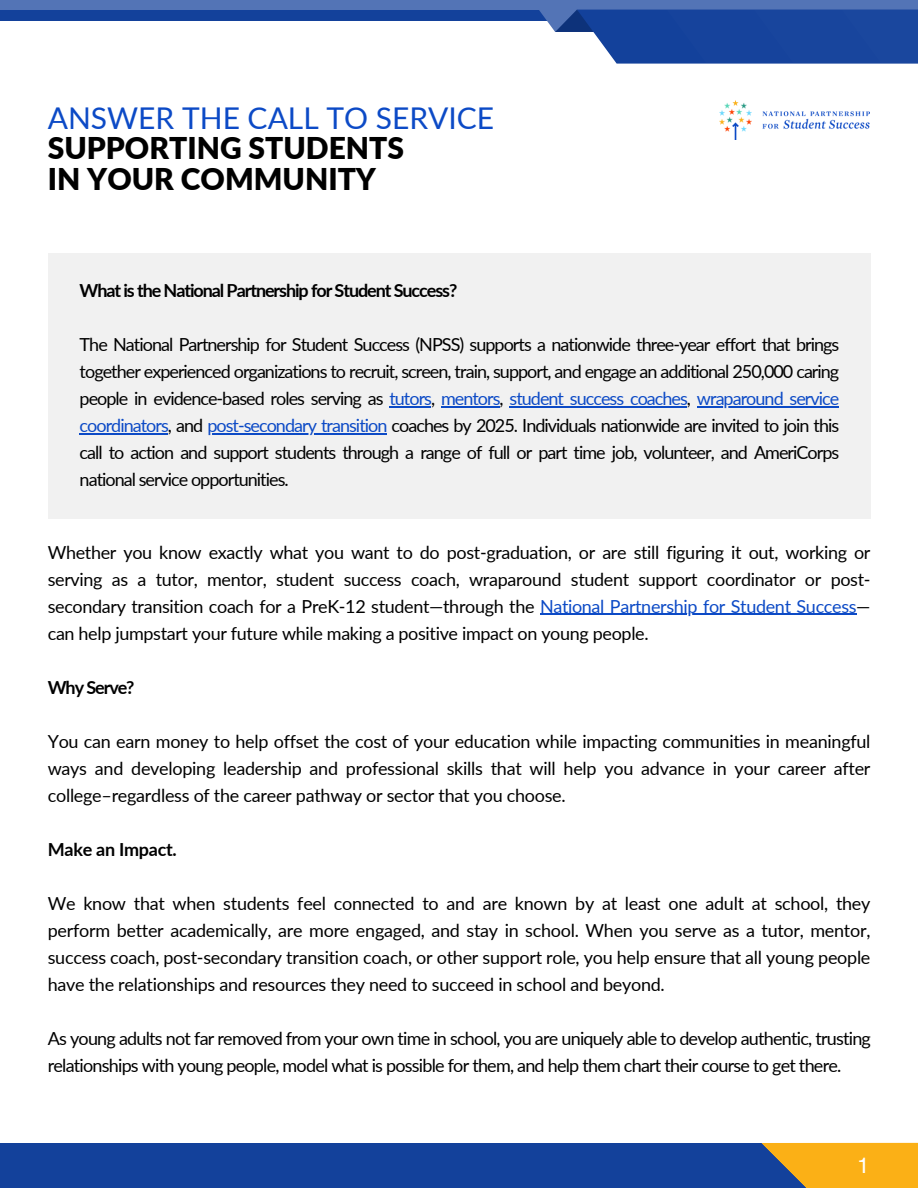
<style>
.page{position:relative;width:918px;height:1188px;background:#fff}
.page>*{position:absolute;margin:0;border:0;box-sizing:border-box;transform-origin:0 0}
.t1{font:900 30px/30.3px "Lato";color:#000}
.t2{font:22.8px "Clear Sans";color:#fff}
.t3{font:18px/27px "Lato";letter-spacing:-.02em;color:#000;text-align:justify}
.t4{font:18px/27px "Lato";letter-spacing:-.055em;color:#000}
.t5{font:18px "Lato";letter-spacing:-.045em;color:#000}
.t6{font:700 18px "Lato";letter-spacing:-.06em;color:#000}
.t7{font:700 18px "Lato";letter-spacing:-.015em;color:#000}
.s1{font-weight:400;color:#0c4ac6}
.s2{color:#0c4ac6}
</style>
<div class="page">
<div style="left:0;top:1143px;width:814px;height:45px;background:#13419b"></div>
<svg style="left:761px;top:1142px;width:157px;height:46px"></svg>
<div style="left:48px;top:253px;width:822px;height:266px;background:#f1f1f1"></div>
<img style="left:719px;top:100px;width:151px;height:40px">
<div style="left:0;top:0;width:918px;height:21px;background:#13419b"></div>
<div style="left:0;top:0;width:918px;height:10px;background:#5374b6"></div>
<svg style="left:539px;top:10px;width:379px;height:54px"></svg>
<hr style="left:540px;top:614px;width:316px;height:1px;background:#0c4ac6">
<hr style="left:389px;top:406px;width:42px;height:1px;background:#0c4ac6">
<hr style="left:441px;top:406px;width:59px;height:1px;background:#0c4ac6">
<hr style="left:510px;top:406px;width:177px;height:1px;background:#0c4ac6">
<hr style="left:697px;top:406px;width:141px;height:1px;background:#0c4ac6">
<hr style="left:80px;top:433px;width:88px;height:1px;background:#0c4ac6">
<hr style="left:207px;top:433px;width:179px;height:1px;background:#0c4ac6">
<p class="t1" style="left:48px;top:102px;width:448px"><span class="s1">ANSWER THE CALL TO SERVICE<br></span>SUPPORTING STUDENTS<br>IN YOUR COMMUNITY</p>
<p class="t6" style="left:80px;top:279px;width:379px">What is the National Partnership for Student Success?</p>
<h2 class="t3" style="left:80px;top:330px;width:761px">The National Partnership for Student Success (NPSS) supports a nationwide three-year effort that brings together experienced organizations to recruit, screen, train, support, and engage an additional 250,000 caring people in evidence-based roles serving as <span class="s2">tutors</span>, <span class="s2">mentors</span>, <span class="s2">student success coaches</span>, <span class="s2">wraparound service</span></h2>
<p class="t4" style="left:80px;top:411px;width:761px"><span class="s2">coordinators</span>, and <span class="s2">post-secondary transition</span> coaches by 2025. Individuals nationwide are invited to join this</p>
<p class="t4" style="left:80px;top:438px;width:761px">call to action and support students through a range of full or part time job, volunteer, and AmeriCorps national service opportunities.</p>
<p class="t3" style="left:48px;top:538px;width:824px">Whether you know exactly what you want to do post-graduation, or are still figuring it out, working or serving as a tutor, mentor, student success coach, wraparound student support coordinator or post&shy;secondary transition coach for a PreK-12 student—through the <span class="s2">National Partnership for Student Success</span>—</p>
<h1 class="t3" style="left:48px;top:619px;width:602px">can help jumpstart your future while making a positive impact on young people.</h1>
<h1 class="t6" style="left:48px;top:676px;width:88px">Why Serve?</h1>
<h1 class="t3" style="left:48px;top:727px;width:824px">You can earn money to help offset the cost of your education while impacting communities in meaningful ways and developing leadership and professional skills that will help you advance in your career after</h1>
<h2 class="t3" style="left:48px;top:781px;width:520px">college–regardless of the career pathway or sector that you choose.</h2>
<h2 class="t7" style="left:48px;top:838px;width:131px">Make an Impact.</h2>
<h2 class="t3" style="left:48px;top:889px;width:824px">We know that when students feel connected to and are known by at least one adult at school, they</h2>
<p class="t3" style="left:48px;top:916px;width:824px">perform better academically, are more engaged, and stay in school. When you serve as a tutor, mentor, success coach, post-secondary transition coach, or other support role, you help ensure that all young people have the relationships and resources they need to succeed in school and beyond.</p>
<p class="t5" style="left:48px;top:1027px;width:825px">As young adults not far removed from your own time in school, you are uniquely able to develop authentic, trusting</p>
<p class="t5" style="left:48px;top:1054px;width:795px">relationships with young people, model what is possible for them, and help them chart their course to get there.</p>
<h2 class="t2" style="left:856px;top:1148px;width:16px">1</h2>
</div>
